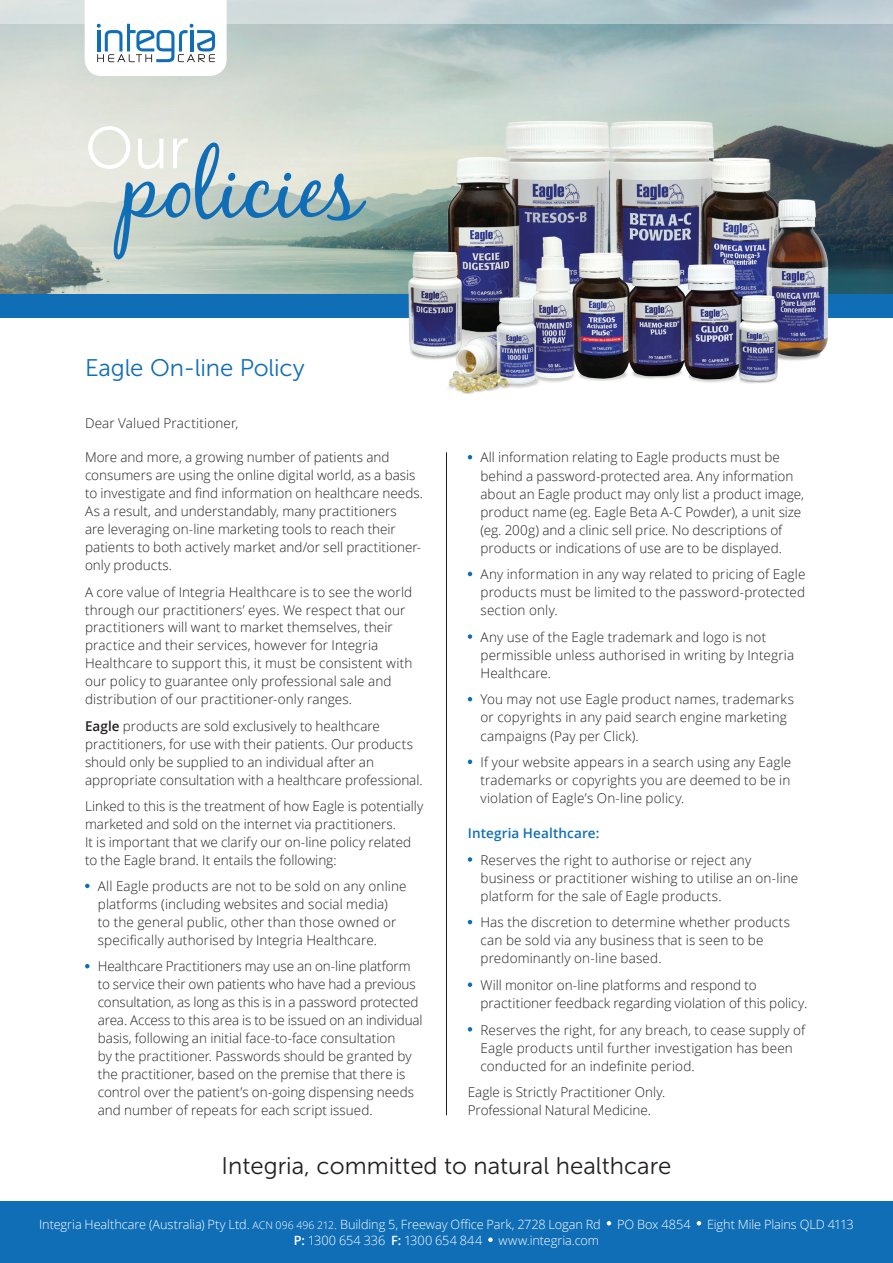
<style>
.page{position:relative;width:893px;height:1263px;background:#fff}
.page>*{position:absolute;margin:0;border:0;box-sizing:border-box;transform-origin:0 0}
.t1{font:88.35px "Black Jack";color:#106eb6}
.t2{font:58.95px "Museo Sans 300";color:#fff}
.t3{font:24px "Museo Sans 300";color:#231f20}
.t4{font:24px "Museo Sans 300";letter-spacing:-.01em;color:#106eb6}
.t5{font:300 13.5px/18px "Open Sans";letter-spacing:.005em;color:#231f20}
.t6{font:600 13.5px "Open Sans";letter-spacing:.01em;color:#106eb6}
.t7{font:300 12.75px "Open Sans";letter-spacing:-.005em;color:#fff}
.s1{font-weight:600}
.s2{font-size:10.5px}
</style>
<div class="page">
<div style="left:0;top:1201px;width:893px;height:62px;background:#106eb6"></div>
<svg style="left:85px;top:884px;width:5px;height:4px"></svg>
<svg style="left:85px;top:964px;width:5px;height:4px"></svg>
<svg style="left:468px;top:455px;width:4px;height:4px"></svg>
<svg style="left:468px;top:572px;width:4px;height:4px"></svg>
<svg style="left:468px;top:634px;width:4px;height:5px"></svg>
<svg style="left:468px;top:697px;width:4px;height:4px"></svg>
<svg style="left:468px;top:759px;width:4px;height:5px"></svg>
<svg style="left:468px;top:857px;width:4px;height:5px"></svg>
<svg style="left:468px;top:920px;width:4px;height:4px"></svg>
<svg style="left:468px;top:982px;width:4px;height:5px"></svg>
<svg style="left:468px;top:1027px;width:4px;height:4px"></svg>
<hr style="left:446px;top:452px;width:1px;height:663px;background:#231f20">
<img style="left:0;top:23px;width:893px;height:271px">
<svg style="left:0;top:0;width:893px;height:23px;background:#c1d0d4"></svg>
<div style="left:0;top:294px;width:893px;height:24px;background:#106eb6"></div>
<svg style="left:607px;top:1221px;width:4px;height:4px"></svg>
<svg style="left:697px;top:1221px;width:4px;height:4px"></svg>
<svg style="left:488px;top:1237px;width:5px;height:5px"></svg>
<svg style="left:85px;top:0;width:142px;height:76px"></svg>
<img style="left:400px;top:117px;width:433px;height:277px">
<h2 class="t2" style="left:85px;top:116px;width:106px">Our</h2>
<h1 class="t1" style="left:122px;top:134px;width:241px">policies</h1>
<h3 class="t4" style="left:85px;top:355px;width:221px">Eagle On-line Policy</h3>
<p class="t5" style="left:85px;top:413px;width:155px">Dear Valued Practitioner,</p>
<p class="t5" style="left:85px;top:448px;width:339px">More and more, a growing number of patients and consumers are using the online digital world, as a basis to investigate and find information on healthcare needs.<br>As a result, and understandably, many practitioners<br>are leveraging on-line marketing tools to reach their patients to both actively market and/or sell practitioner&shy;only products.</p>
<p class="t5" style="left:85px;top:582px;width:329px">A core value of Integria Healthcare is to see the world through our practitioners’ eyes. We respect that our practitioners will want to market themselves, their practice and their services, however for Integria Healthcare to support this, it must be consistent with our policy to guarantee only professional sale and distribution of our practitioner-only ranges.</p>
<p class="t5" style="left:85px;top:716px;width:339px"><span class="s1">Eagle</span> products are sold exclusively to healthcare practitioners, for use with their patients. Our products should only be supplied to an individual after an appropriate consultation with a healthcare professional.</p>
<p class="t5" style="left:85px;top:797px;width:340px">Linked to this is the treatment of how Eagle is potentially marketed and sold on the internet via practitioners.<br>It is important that we clarify our on-line policy related to the Eagle brand. It entails the following:</p>
<p class="t5" style="left:98px;top:877px;width:310px">All Eagle products are not to be sold on any online platforms (including websites and social media)<br>to the general public, other than those owned or specifically authorised by Integria Healthcare.</p>
<p class="t5" style="left:98px;top:957px;width:326px">Healthcare Practitioners may use an on-line platform to service their own patients who have had a previous consultation, as long as this is in a password protected area. Access to this area is to be issued on an individual basis, following an initial face-to-face consultation<br>by the practitioner. Passwords should be granted by the practitioner, based on the premise that there is control over the patient’s on-going dispensing needs and number of repeats for each script issued.</p>
<p class="t5" style="left:480px;top:448px;width:325px">All information relating to Eagle products must be behind a password-protected area. Any information about an Eagle product may only list a product image, product name (eg. Eagle Beta A-C Powder), a unit size (eg. 200g) and a clinic sell price. No descriptions of products or indications of use are to be displayed.</p>
<p class="t5" style="left:480px;top:565px;width:326px;text-align:justify">Any information in any way related to pricing of Eagle products must be limited to the password-protected section only.</p>
<p class="t5" style="left:480px;top:627px;width:315px">Any use of the Eagle trademark and logo is not permissible unless authorised in writing by Integria<br>Healthcare.</p>
<p class="t5" style="left:480px;top:690px;width:315px">You may not use Eagle product names, trademarks or copyrights in any paid search engine marketing campaigns (Pay per Click).</p>
<p class="t5" style="left:480px;top:753px;width:312px;text-align:justify">If your website appears in a search using any Eagle trademarks or copyrights you are deemed to be in violation of Eagle’s On-line policy.</p>
<p class="t6" style="left:468px;top:824px;width:133px">Integria Healthcare:</p>
<p class="t5" style="left:480px;top:850px;width:319px">Reserves the right to authorise or reject any business or practitioner wishing to utilise an on-line platform for the sale of Eagle products.</p>
<p class="t5" style="left:480px;top:913px;width:311px">Has the discretion to determine whether products can be sold via any business that is seen to be predominantly on-line based.</p>
<p class="t5" style="left:480px;top:976px;width:328px">Will monitor on-line platforms and respond to practitioner feedback regarding violation of this policy.</p>
<p class="t5" style="left:480px;top:1020px;width:326px">Reserves the right, for any breach, to cease supply of<br>Eagle products until further investigation has been conducted for an indefinite period.</p>
<p class="t5" style="left:468px;top:1083px;width:199px">Eagle is Strictly Practitioner Only.<br>Professional Natural Medicine.</p>
<h3 class="t3" style="left:222px;top:1153px;width:451px">Integria, committed to natural healthcare</h3>
<p class="t7" style="left:39px;top:1215px;width:563px">Integria Healthcare (Australia) Pty Ltd. <span class="s2">ACN 096 496 212</span>. Building 5, Freeway Office Park, 2728 Logan Rd</p>
<p class="t7" style="left:617px;top:1215px;width:75px">PO Box 4854</p>
<p class="t7" style="left:707px;top:1215px;width:148px">Eight Mile Plains QLD 4113</p>
<p class="t7" style="left:294px;top:1231px;width:190px"><span class="s1">P:</span> 1300 654 336 <span class="s1">F:</span> 1300 654 844</p>
<p class="t7" style="left:499px;top:1231px;width:102px">www.integria.com</p>
</div>
